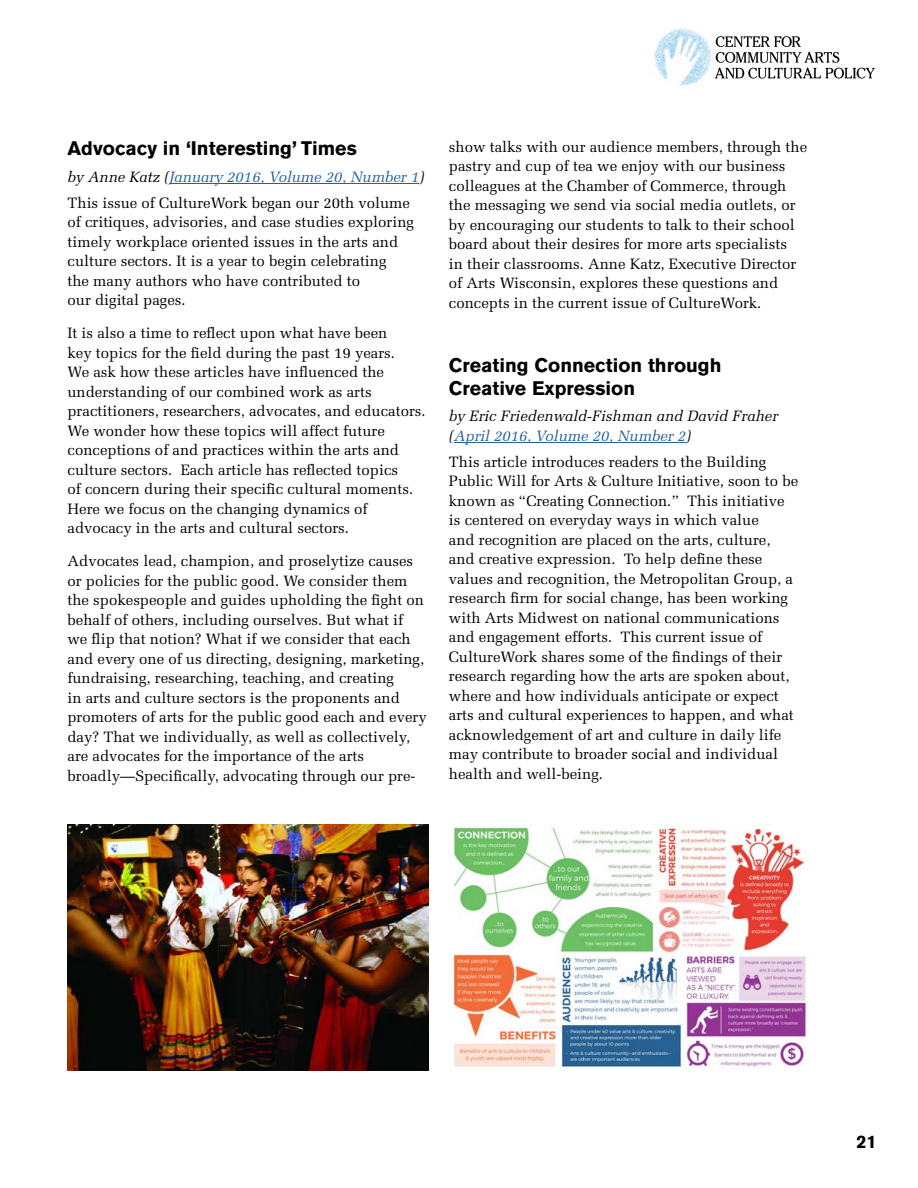
<style>
.page{position:relative;width:918px;height:1188px;background:#fff}
.page>*{position:absolute;margin:0;border:0;box-sizing:border-box;transform-origin:0 0}
.t1{font:700 19.5px/23.4px "Akzidenz Grotesk BQ";color:#000}
.t2{font:700 18px "Akzidenz Grotesk BQ";color:#000}
.t3{font:15px/19.5px "Melior";color:#000}
.t4{font:italic 15px/19.5px "Melior";color:#000}
.s1{font-style:italic}
.s2{font-style:italic;color:#215e9e}
.s3{color:#215e9e}
</style>
<div class="page">
<img style="left:654px;top:28px;width:61px;height:58px">
<svg style="left:715px;top:36px;width:160px;height:43px"></svg>
<hr style="left:169px;top:183px;width:250px;height:1px;background:#215e9e">
<hr style="left:454px;top:442px;width:232px;height:1px;background:#215e9e">
<img style="left:68px;top:825px;width:361px;height:246px">
<img style="left:449px;top:825px;width:358px;height:244px">
<h1 class="t1" style="left:68px;top:137px;width:291px">Advocacy in ‘Interesting’ Times</h1>
<p class="t3" style="left:68px;top:163px;width:358px;line-height:26.2px"><span class="s1">by Anne Katz (</span><span class="s2">January 2016, Volume 20, Number 1</span><span class="s1">)<br></span>This issue of CultureWork began our 20th volume</p>
<p class="t3" style="left:68px;top:213px;width:348px">of critiques, advisories, and case studies exploring timely workplace oriented issues in the arts and culture sectors. It is a year to begin celebrating<br>the many authors who have contributed to<br>our digital pages.</p>
<p class="t3" style="left:68px;top:324px;width:360px">It is also a time to reflect upon what have been<br>key topics for the field during the past 19 years.<br>We ask how these articles have influenced the understanding of our combined work as arts practitioners, researchers, advocates, and educators.<br>We wonder how these topics will affect future conceptions of and practices within the arts and culture sectors. Each article has reflected topics<br>of concern during their specific cultural moments.<br>Here we focus on the changing dynamics of advocacy in the arts and cultural sectors.</p>
<p class="t3" style="left:68px;top:552px;width:361px">Advocates lead, champion, and proselytize causes or policies for the public good. We consider them the spokespeople and guides upholding the fight on behalf of others, including ourselves. But what if we flip that notion? What if we consider that each and every one of us directing, designing, marketing, fundraising, researching, teaching, and creating<br>in arts and culture sectors is the proponents and promoters of arts for the public good each and every day? That we individually, as well as collectively, are advocates for the importance of the arts broadly—Specifically, advocating through our pre-</p>
<p class="t3" style="left:449px;top:137px;width:360px">show talks with our audience members, through the pastry and cup of tea we enjoy with our business colleagues at the Chamber of Commerce, through the messaging we send via social media outlets, or by encouraging our students to talk to their school board about their desires for more arts specialists<br>in their classrooms. Anne Katz, Executive Director of Arts Wisconsin, explores these questions and concepts in the current issue of CultureWork.</p>
<h1 class="t1" style="left:449px;top:353px;width:274px">Creating Connection through<br>Creative Expression</h1>
<p class="t4" style="left:449px;top:406px;width:330px">by Eric Friedenwald-Fishman and David Fraher (<span class="s3">April 2016, Volume 20, Number 2</span>)</p>
<p class="t3" style="left:449px;top:452px;width:351px">This article introduces readers to the Building Public Will for Arts &amp; Culture Initiative, soon to be known as “Creating Connection.” This initiative is centered on everyday ways in which value<br>and recognition are placed on the arts, culture, and creative expression. To help define these values and recognition, the Metropolitan Group, a research firm for social change, has been working with Arts Midwest on national communications and engagement efforts. This current issue of CultureWork shares some of the findings of their research regarding how the arts are spoken about, where and how individuals anticipate or expect arts and cultural experiences to happen, and what acknowledgement of art and culture in daily life may contribute to broader social and individual health and well-being.</p>
<p class="t2" style="left:856px;top:1131px;width:22px">21</p>
</div>
